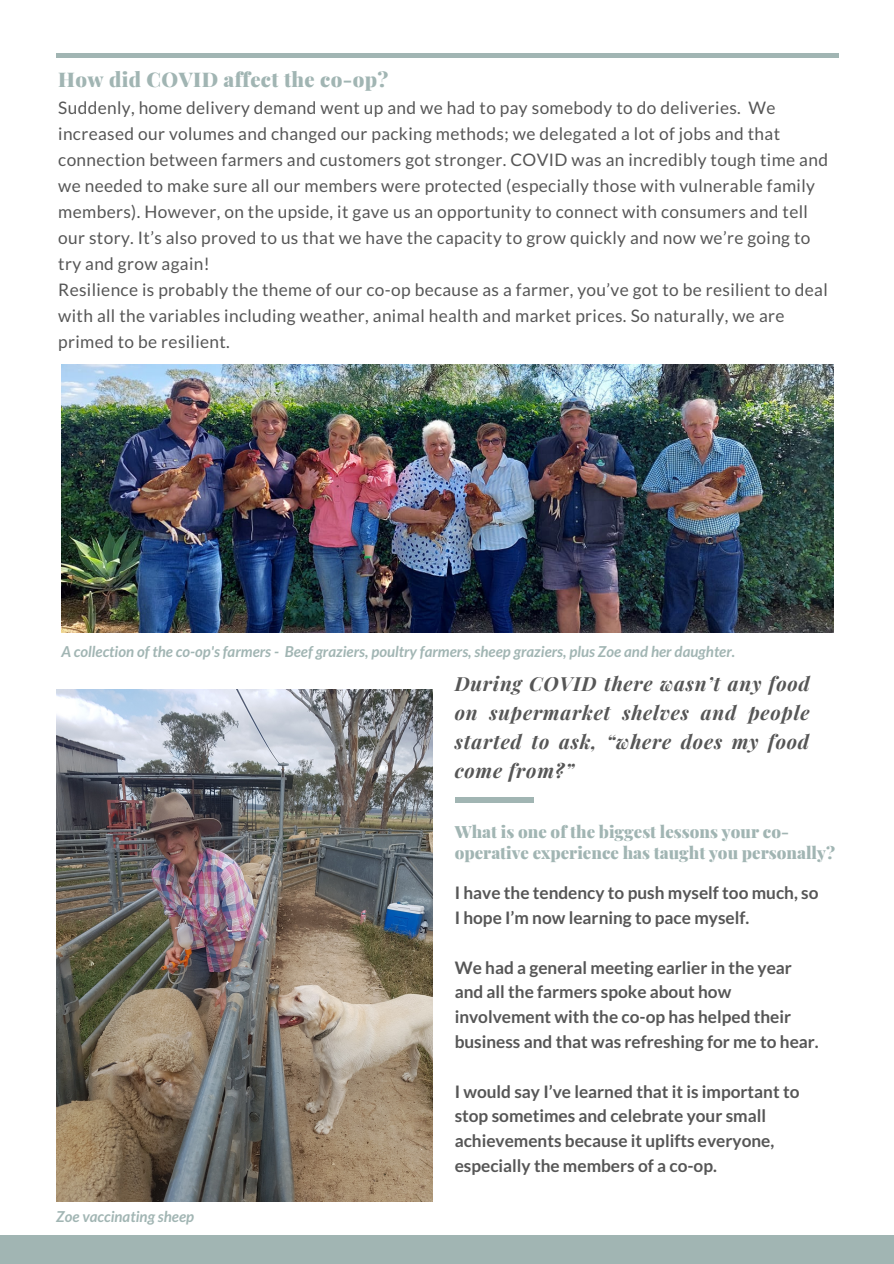
<style>
.page{position:relative;width:894px;height:1264px;background:#fff}
.page>*{position:absolute;margin:0;border:0;box-sizing:border-box;transform-origin:0 0}
.t1{font:900 20.25px "Playfair Display";letter-spacing:.02em;color:#a1b5b3}
.t2{font:italic 700 19.5px/29.2px "Playfair Display";letter-spacing:.04em;color:#565656;text-align:justify}
.t3{font:17.25px/26px "Lato";letter-spacing:.02em;color:#565656}
.t4{font:700 17.25px/24.8px "Lato";color:#565656}
.t5{font:900 16.8px/21.5px "Playfair Display";color:#a1b5b3}
.t6{font:italic 700 15px "Lato";color:#a1b5b3}
</style>
<div class="page">
<div style="left:0;top:1235px;width:893px;height:28px;background:#a1b5b3"></div>
<img style="left:56px;top:690px;width:376px;height:511px">
<hr style="left:56px;top:53px;width:782px;height:4px;background:#a1b5b3">
<div style="left:454px;top:796px;width:79px;height:6px;background:#a1b5b3"></div>
<img style="left:61px;top:364px;width:772px;height:268px">
<p class="t1" style="left:58px;top:65px;width:332px">How did COVID affect the co-op?</p>
<p class="t3" style="left:58px;top:95px;width:771px">Suddenly, home delivery demand went up and we had to pay somebody to do deliveries. We increased our volumes and changed our packing methods; we delegated a lot of jobs and that connection between farmers and customers got stronger. COVID was an incredibly tough time and we needed to make sure all our members were protected (especially those with vulnerable family members). However, on the upside, it gave us an opportunity to connect with consumers and tell our story. It’s also proved to us that we have the capacity to grow quickly and now we’re going to try and grow again!</p>
<p class="t3" style="left:58px;top:276px;width:770px">Resilience is probably the theme of our co-op because as a farmer, you’ve got to be resilient to deal with all the variables including weather, animal health and market prices. So naturally, we are primed to be resilient.</p>
<p class="t6" style="left:61px;top:642px;width:675px">A collection of the co-op's farmers - Beef graziers, poultry farmers, sheep graziers, plus Zoe and her daughter.</p>
<p class="t2" style="left:454px;top:668px;width:356px">During COVID there wasn’t any food on supermarket shelves and people started to ask, “where does my food come from?”</p>
<p class="t6" style="left:56px;top:1207px;width:139px">Zoe vaccinating sheep</p>
<p class="t5" style="left:454px;top:820px;width:382px">What is one of the biggest lessons your co&shy;operative experience has taught you personally?</p>
<p class="t4" style="left:454px;top:880px;width:365px">I have the tendency to push myself too much, so<br>I hope I’m now learning to pace myself.</p>
<p class="t4" style="left:454px;top:954px;width:365px">We had a general meeting earlier in the year and all the farmers spoke about how involvement with the co-op has helped their business and that was refreshing for me to hear.</p>
<p class="t4" style="left:454px;top:1078px;width:346px">I would say I’ve learned that it is important to stop sometimes and celebrate your small achievements because it uplifts everyone, especially the members of a co-op.</p>
</div>
